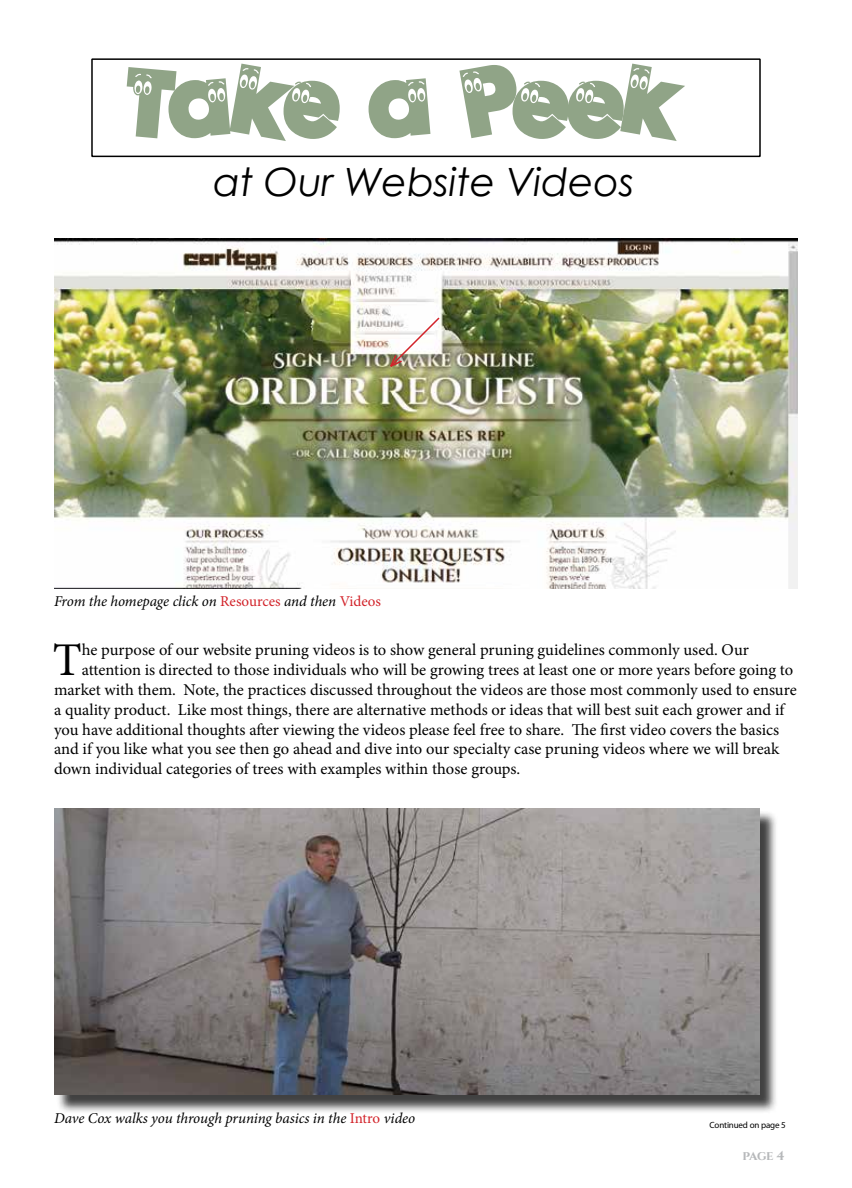
<style>
.page{position:relative;width:852px;height:1188px;background:#fff}
.page>*{position:absolute;margin:0;border:0;box-sizing:border-box;transform-origin:0 0}
.t1{font:84px "Peeps";letter-spacing:-.015em;color:#90a487}
.t2{font:46.95px "Minion Pro";color:#000}
.t3{font:italic 39px "Century Gothic";color:#000}
.t4{font:16.5px "Minion Pro";color:#000}
.t5{font:italic 15px "Minion Pro";letter-spacing:-.01em;color:#000}
.t6{font:700 13.05px "Cinzel";color:#b6b8ba}
.t7{font:9px "Myriad Pro";letter-spacing:-.015em;color:#000}
.s1{font-style:normal;color:#d2232a}
</style>
<div class="page">
<div style="left:91px;top:58px;width:669px;height:99px;border:2px solid #000"></div>
<img style="left:54px;top:238px;width:743px;height:350px">
<svg style="left:387px;top:316px;width:54px;height:53px"></svg>
<div style="left:56px;top:811px;width:721px;height:303px;background:#000;opacity:.75"></div>
<img style="left:54px;top:808px;width:704px;height:287px">
<h1 class="t1" style="left:126px;top:60px;width:555px">Take a Peek</h1>
<h3 class="t3" style="left:213px;top:155px;width:422px">at Our Website Videos</h3>
<p class="t5" style="left:54px;top:591px;width:328px">From the homepage click on <span class="s1">Resources</span> and then <span class="s1">Videos</span></p>
<h2 class="t2" style="left:53px;top:629px;width:30px">T</h2>
<p class="t4" style="left:82px;top:639px;width:668px">he purpose of our website pruning videos is to show general pruning guidelines commonly used. Our</p>
<p class="t4" style="left:82px;top:659px;width:712px">attention is directed to those individuals who will be growing trees at least one or more years before going to</p>
<p class="t4" style="left:54px;top:679px;width:743px">market with them. Note, the practices discussed throughout the videos are those most commonly used to ensure</p>
<p class="t4" style="left:54px;top:698px;width:731px">a quality product. Like most things, there are alternative methods or ideas that will best suit each grower and if</p>
<p class="t4" style="left:54px;top:718px;width:726px">you have additional thoughts after viewing the videos please feel free to share. The first video covers the basics</p>
<p class="t4" style="left:54px;top:738px;width:726px">and if you like what you see then go ahead and dive into our specialty case pruning videos where we will break</p>
<p class="t4" style="left:54px;top:758px;width:467px">down individual categories of trees with examples within those groups.</p>
<p class="t5" style="left:54px;top:1108px;width:362px">Dave Cox walks you through pruning basics in the <span class="s1">Intro</span> video</p>
<p class="t7" style="left:709px;top:1119px;width:78px">Continued on page 5</p>
<p class="t6" style="left:742px;top:1147px;width:43px">page 4</p>
</div>
